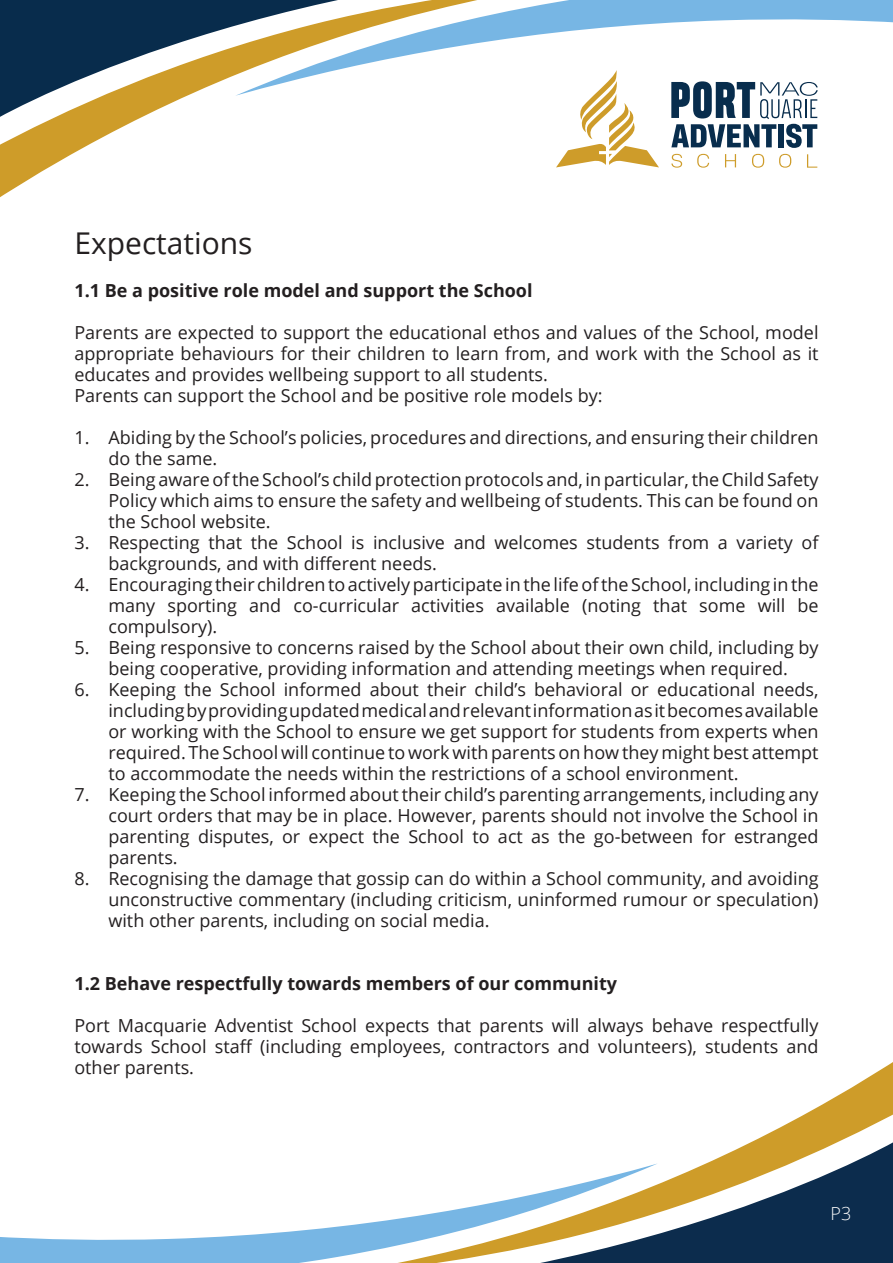
<style>
.page{position:relative;width:893px;height:1263px;background:#fff}
.page>*{position:absolute;margin:0;border:0;box-sizing:border-box;transform-origin:0 0}
.t1{font:30px "Open Sans";color:#231f20}
.t2{font:18px/21px "Open Sans";color:#231f20;text-align:justify}
.Sub_Sub_Heading{font:700 18px "Open Sans";color:#231f20}
.t3{font:300 18px "Open Sans";color:#fff}
</style>
<div class="page">
<svg style="left:671px;top:154px;width:11px;height:14px"></svg>
<svg style="left:697px;top:154px;width:12px;height:14px"></svg>
<svg style="left:725px;top:154px;width:11px;height:13px"></svg>
<svg style="left:752px;top:154px;width:12px;height:14px"></svg>
<svg style="left:779px;top:154px;width:12px;height:14px"></svg>
<svg style="left:807px;top:154px;width:10px;height:14px"></svg>
<svg style="left:557px;top:124px;width:102px;height:43px"></svg>
<svg style="left:671px;top:96px;width:147px;height:52px"></svg>
<svg style="left:658px;top:1062px;width:235px;height:201px"></svg>
<svg style="left:0;top:1163px;width:658px;height:100px"></svg>
<svg style="left:580px;top:96px;width:117px;height:28px"></svg>
<svg style="left:0;top:0;width:557px;height:198px"></svg>
<svg style="left:235px;top:0;width:658px;height:96px"></svg>
<p class="t1" style="left:74px;top:222px;width:180px">Expectations</p>
<p class="Sub_Sub_Heading" style="left:74px;top:277px;width:460px">1.1 Be a positive role model and support the School</p>
<p class="t2" style="left:74px;top:321px;width:746px">Parents are expected to support the educational ethos and values of the School, model appropriate behaviours for their children to learn from, and work with the School as it educates and provides wellbeing support to all students.</p>
<p class="t2" style="left:74px;top:384px;width:530px">Parents can support the School and be positive role models by:</p>
<p class="t2" style="left:108px;top:426px;width:712px;text-indent:-34px">1. Abiding by the School’s policies, procedures and directions, and ensuring their children do the same.</p>
<p class="t2" style="left:108px;top:468px;width:712px;text-indent:-34px">2. Being aware of the School’s child protection protocols and, in particular, the Child Safety Policy which aims to ensure the safety and wellbeing of students. This can be found on the School website.</p>
<p class="t2" style="left:108px;top:531px;width:712px;text-indent:-34px">3. Respecting that the School is inclusive and welcomes students from a variety of backgrounds, and with different needs.</p>
<p class="t2" style="left:108px;top:573px;width:712px;text-indent:-34px">4. Encouraging their children to actively participate in the life of the School, including in the many sporting and co-curricular activities available (noting that some will be compulsory).</p>
<p class="t2" style="left:74px;top:636px;width:746px;text-align:center">5. Being responsive to concerns raised by the School about their own child, including by being cooperative, providing information and attending meetings when required.</p>
<p class="t2" style="left:108px;top:678px;width:712px;text-indent:-34px">6. Keeping the School informed about their child’s behavioral or educational needs, including by providing updated medical and relevant information as it becomes available or working with the School to ensure we get support for students from experts when required. The School will continue to work with parents on how they might best attempt to accommodate the needs within the restrictions of a school environment.</p>
<p class="t2" style="left:108px;top:783px;width:712px;text-indent:-34px">7. Keeping the School informed about their child’s parenting arrangements, including any court orders that may be in place. However, parents should not involve the School in parenting disputes, or expect the School to act as the go-between for estranged parents.</p>
<p class="t2" style="left:108px;top:867px;width:712px;text-indent:-34px">8. Recognising the damage that gossip can do within a School community, and avoiding unconstructive commentary (including criticism, uninformed rumour or speculation) with other parents, including on social media.</p>
<p class="Sub_Sub_Heading" style="left:74px;top:971px;width:544px">1.2 Behave respectfully towards members of our community</p>
<p class="t2" style="left:74px;top:1015px;width:746px">Port Macquarie Adventist School expects that parents will always behave respectfully towards School staff (including employees, contractors and volunteers), students and other parents.</p>
<p class="t3" style="left:830px;top:1201px;width:22px">P3</p>
</div>
